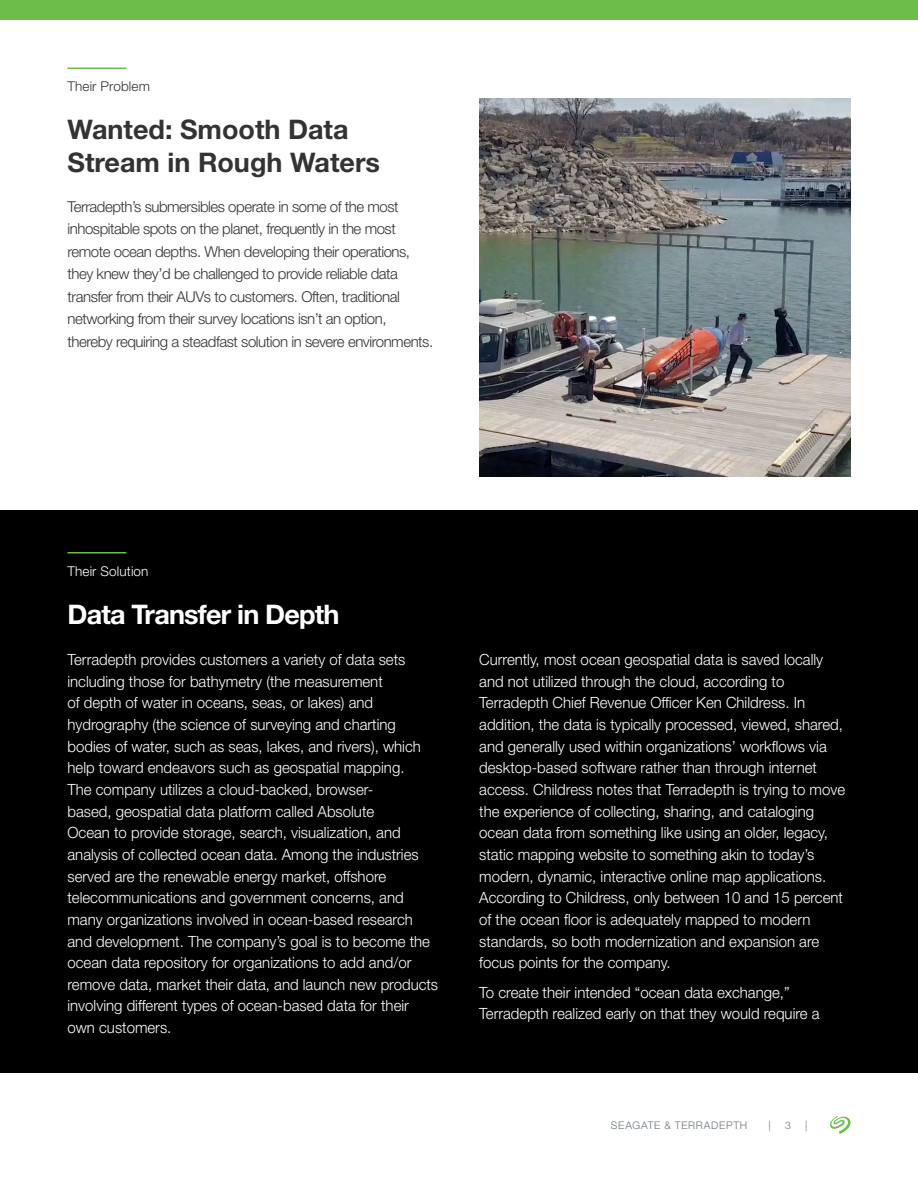
<style>
.page{position:relative;width:918px;height:1188px;background:#fff}
.page>*{position:absolute;margin:0;border:0;box-sizing:border-box;transform-origin:0 0}
.t1{font:700 27px/33px "Helvetica Neue LT Std";color:#333}
.t2{font:700 27px "Helvetica Neue LT Std";letter-spacing:-.03em;color:#fff}
.t3{font:300 15.45px/21.6px "Helvetica Neue LT Std";color:#fff}
.t4{font:300 15px/22.5px "Helvetica Neue LT Std";letter-spacing:-.03em;color:#333}
.t5{font:300 13.5px "Helvetica Neue LT Std";letter-spacing:.01em;color:#fff}
.t6{font:300 13.5px "Helvetica Neue LT Std";letter-spacing:.01em;color:#333}
.t7{font:300 10.5px "Helvetica Neue LT Std";letter-spacing:.07em;color:#6a747b}
</style>
<div class="page">
<svg style="left:830px;top:1116px;width:21px;height:18px"></svg>
<div style="left:0;top:0;width:918px;height:21px;background:#6bbe4a"></div>
<div style="left:0;top:21px;width:918px;height:1051px;background:#000"></div>
<hr style="left:68px;top:552px;width:58px;height:2px;background:#6bbe4a">
<div style="left:0;top:20px;width:918px;height:490px;background:#fff"></div>
<hr style="left:68px;top:67px;width:58px;height:2px;background:#6bbe4a">
<img style="left:479px;top:98px;width:371px;height:378px">
<p class="t6" style="left:68px;top:78px;width:84px">Their Problem</p>
<h1 class="t1" style="left:68px;top:113px;width:314px">Wanted: Smooth Data<br>Stream in Rough Waters</h1>
<p class="t4" style="left:68px;top:195px;width:367px">Terradepth’s submersibles operate in some of the most inhospitable spots on the planet, frequently in the most remote ocean depths. When developing their operations, they knew they’d be challenged to provide reliable data transfer from their AUVs to customers. Often, traditional networking from their survey locations isn’t an option, thereby requiring a steadfast solution in severe environments.</p>
<p class="t5" style="left:68px;top:563px;width:83px">Their Solution</p>
<h1 class="t2" style="left:68px;top:598px;width:274px">Data Transfer in Depth</h1>
<p class="t3" style="left:68px;top:648px;width:372px">Terradepth provides customers a variety of data sets including those for bathymetry (the measurement<br>of depth of water in oceans, seas, or lakes) and hydrography (the science of surveying and charting bodies of water, such as seas, lakes, and rivers), which help toward endeavors such as geospatial mapping.<br>The company utilizes a cloud-backed, browser-<br>based, geospatial data platform called Absolute<br>Ocean to provide storage, search, visualization, and analysis of collected ocean data. Among the industries served are the renewable energy market, offshore telecommunications and government concerns, and many organizations involved in ocean-based research and development. The company’s goal is to become the ocean data repository for organizations to add and/or remove data, market their data, and launch new products involving different types of ocean-based data for their own customers.</p>
<p class="t3" style="left:479px;top:648px;width:367px">Currently, most ocean geospatial data is saved locally and not utilized through the cloud, according to Terradepth Chief Revenue Officer Ken Childress. In addition, the data is typically processed, viewed, shared, and generally used within organizations’ workflows via desktop-based software rather than through internet access. Childress notes that Terradepth is trying to move the experience of collecting, sharing, and cataloging ocean data from something like using an older, legacy, static mapping website to something akin to today’s modern, dynamic, interactive online map applications.<br>According to Childress, only between 10 and 15 percent of the ocean floor is adequately mapped to modern standards, so both modernization and expansion are focus points for the company.</p>
<p class="t3" style="left:479px;top:981px;width:342px">To create their intended “ocean data exchange,”<br>Terradepth realized early on that they would require a</p>
<p class="t7" style="left:611px;top:1118px;width:138px">SEAGATE &amp; TERRADEPTH</p>
<p class="t7" style="left:769px;top:1118px;width:4px">|</p>
<p class="t7" style="left:785px;top:1118px;width:7px">3</p>
<p class="t7" style="left:805px;top:1118px;width:4px">|</p>
</div>
